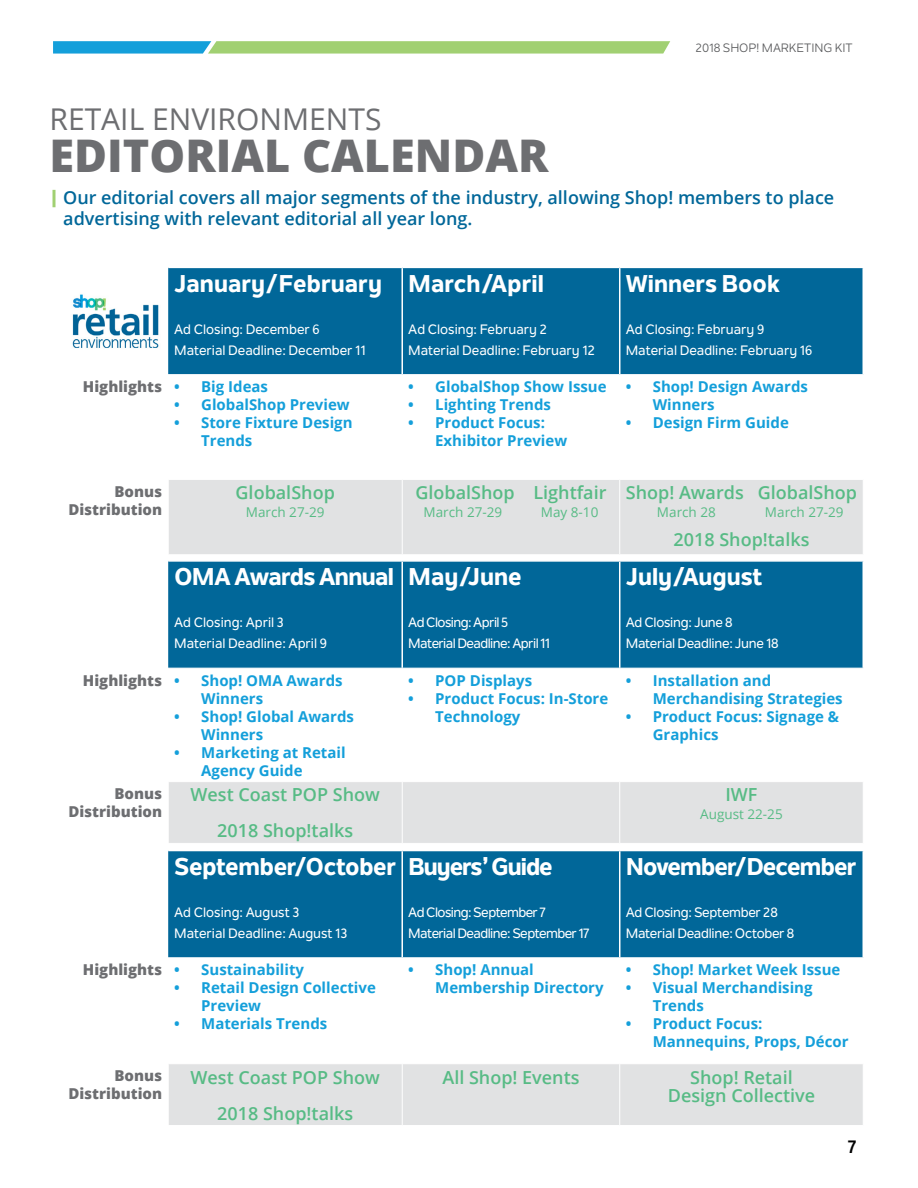
<style>
.page{position:relative;width:918px;height:1188px;background:#fff}
.page>*{position:absolute;margin:0;border:0;box-sizing:border-box;transform-origin:0 0}
.t1{font:800 45px "Open Sans";color:#6d6e71}
.t2{font:30px "Open Sans";color:#6d6e71}
.t3{font:800 24px "Nolan Next";letter-spacing:-.015em;color:#fff}
.t4{font:800 24px "Nolan Next";letter-spacing:-.04em;color:#fff}
.t5{font:600 18px/36px "Open Sans";color:#57bb85;text-align:center}
.t6{font:600 18px/21px "Open Sans";color:#016799}
.t7{font:700 18px "Nolan Next";color:#000}
.t8{font:700 15px/18px "Open Sans";color:#149fda}
.t9{font:800 15px/18px "Open Sans";color:#6d6e71;text-align:right}
.t10{font:500 13.5px/21px "Nolan Next";letter-spacing:-.015em;color:#fff}
.t11{font:500 13.5px/21px "Nolan Next";letter-spacing:-.04em;color:#fff}
.t12{font:13.5px "Open Sans";color:#57bb85}
.t13{font:12px "Nolan Next";color:#58595b}
.s1{font-weight:700;color:#149fda}
</style>
<div class="page">
<svg style="left:53px;top:41px;width:617px;height:13px;background:#85c793"></svg>
<div style="left:168px;top:268px;width:694px;height:106px;background:#016799"></div>
<div style="left:169px;top:480px;width:694px;height:74px;background:#e1e2e3"></div>
<hr style="left:401px;top:268px;width:2px;height:106px;background:#fff">
<hr style="left:619px;top:268px;width:1px;height:106px;background:#fff">
<hr style="left:402px;top:480px;width:1px;height:74px;background:#fff">
<hr style="left:619px;top:480px;width:1px;height:74px;background:#fff">
<img style="left:72px;top:294px;width:87px;height:55px">
<div style="left:168px;top:562px;width:694px;height:106px;background:#016799"></div>
<div style="left:169px;top:782px;width:694px;height:61px;background:#e1e2e3"></div>
<hr style="left:401px;top:562px;width:2px;height:106px;background:#fff">
<hr style="left:619px;top:562px;width:1px;height:106px;background:#fff">
<hr style="left:402px;top:782px;width:1px;height:61px;background:#fff">
<hr style="left:619px;top:782px;width:1px;height:61px;background:#fff">
<div style="left:168px;top:851px;width:694px;height:106px;background:#016799"></div>
<div style="left:169px;top:1064px;width:694px;height:61px;background:#e1e2e3"></div>
<hr style="left:401px;top:851px;width:2px;height:106px;background:#fff">
<hr style="left:619px;top:851px;width:1px;height:106px;background:#fff">
<hr style="left:402px;top:1064px;width:1px;height:61px;background:#fff">
<hr style="left:619px;top:1064px;width:1px;height:61px;background:#fff">
<svg style="left:52px;top:190px;width:4px;height:17px"></svg>
<p class="t13" style="left:696px;top:40px;width:159px">2018 SHOP! MARKETING KIT</p>
<h2 class="t2" style="left:50px;top:98px;width:334px">RETAIL ENVIRONMENTS</h2>
<h1 class="t1" style="left:50px;top:121px;width:501px">EDITORIAL CALENDAR</h1>
<p class="t6" style="left:63px;top:186px;width:773px">Our editorial covers all major segments of the industry, allowing Shop! members to place advertising with relevant editorial all year long.</p>
<h3 class="t3" style="left:174px;top:268px;width:209px">January/February</h3>
<p class="t10" style="left:174px;top:318px;width:193px">Ad Closing: December 6<br>Material Deadline: December 11</p>
<p class="t9" style="left:83px;top:377px;width:98px">Highlights <span class="s1">•</span></p>
<p class="t8" style="left:201px;top:377px;width:68px">Big Ideas</p>
<p class="t8" style="left:174px;top:395px;width:177px">• GlobalShop Preview</p>
<p class="t8" style="left:201px;top:413px;width:153px;text-indent:-27px">• Store Fixture Design<br>Trends</p>
<p class="t9" style="left:68px;top:482px;width:95px">Bonus<br>Distribution</p>
<p class="t5" style="left:236px;top:474px;width:101px">GlobalShop</p>
<p class="t12" style="left:246px;top:503px;width:80px">March 27-29</p>
<h3 class="t3" style="left:408px;top:268px;width:137px">March/April</h3>
<p class="t10" style="left:408px;top:318px;width:189px">Ad Closing: February 2<br>Material Deadline: February 12</p>
<p class="t8" style="left:408px;top:377px;width:200px">• GlobalShop Show Issue</p>
<p class="t8" style="left:408px;top:395px;width:144px">• Lighting Trends</p>
<p class="t8" style="left:435px;top:413px;width:133px;text-indent:-27px">• Product Focus:<br>Exhibitor Preview</p>
<p class="t5" style="left:415px;top:474px;width:193px">GlobalShop Lightfair</p>
<p class="t12" style="left:424px;top:503px;width:80px">March 27-29</p>
<p class="t12" style="left:541px;top:503px;width:59px">May 8-10</p>
<h3 class="t3" style="left:174px;top:562px;width:221px">OMA Awards Annual</h3>
<p class="t10" style="left:174px;top:612px;width:154px">Ad Closing: April 3<br>Material Deadline: April 9</p>
<p class="t9" style="left:83px;top:670px;width:98px">Highlights <span class="s1">•</span></p>
<p class="t8" style="left:201px;top:671px;width:143px">Shop! OMA Awards<br>Winners</p>
<p class="t8" style="left:201px;top:707px;width:154px;text-indent:-27px">• Shop! Global Awards<br>Winners</p>
<p class="t8" style="left:201px;top:743px;width:146px;text-indent:-27px">• Marketing at Retail<br>Agency Guide</p>
<h3 class="t3" style="left:408px;top:562px;width:115px">May/June</h3>
<p class="t11" style="left:408px;top:612px;width:143px">Ad Closing: April 5<br>Material Deadline: April 11</p>
<p class="t8" style="left:408px;top:671px;width:125px">• POP Displays</p>
<p class="t8" style="left:435px;top:689px;width:175px;text-indent:-27px">• Product Focus: In-Store<br>Technology</p>
<h3 class="t3" style="left:626px;top:268px;width:156px">Winners Book</h3>
<p class="t10" style="left:626px;top:318px;width:188px">Ad Closing: February 9<br>Material Deadline: February 16</p>
<p class="t8" style="left:653px;top:377px;width:157px;text-indent:-27px">• Shop! Design Awards<br>Winners</p>
<p class="t8" style="left:626px;top:413px;width:165px">• Design Firm Guide</p>
<p class="t5" style="left:626px;top:474px;width:233px">Shop! Awards GlobalShop</p>
<p class="t12" style="left:657px;top:503px;width:60px">March 28</p>
<p class="t12" style="left:765px;top:503px;width:80px">March 27-29</p>
<p class="t5" style="left:674px;top:521px;width:137px">2018 Shop!talks</p>
<h3 class="t3" style="left:626px;top:562px;width:138px">July/August</h3>
<p class="t10" style="left:626px;top:612px;width:154px">Ad Closing: June 8<br>Material Deadline: June 18</p>
<p class="t8" style="left:653px;top:671px;width:192px;text-indent:-27px">• Installation and<br>Merchandising Strategies</p>
<p class="t8" style="left:653px;top:707px;width:188px;text-indent:-27px">• Product Focus: Signage &amp;<br>Graphics</p>
<p class="t9" style="left:68px;top:784px;width:95px">Bonus<br>Distribution</p>
<p class="t5" style="left:191px;top:777px;width:191px">West Coast POP Show<br>2018 Shop!talks</p>
<p class="t5" style="left:725px;top:777px;width:34px">IWF</p>
<p class="t12" style="left:700px;top:805px;width:84px">August 22-25</p>
<h3 class="t3" style="left:174px;top:851px;width:224px">September/October</h3>
<p class="t10" style="left:174px;top:902px;width:175px">Ad Closing: August 3<br>Material Deadline: August 13</p>
<p class="t9" style="left:83px;top:960px;width:98px">Highlights <span class="s1">•</span></p>
<p class="t8" style="left:201px;top:960px;width:104px">Sustainability</p>
<p class="t8" style="left:201px;top:978px;width:176px;text-indent:-27px">• Retail Design Collective<br>Preview</p>
<p class="t8" style="left:174px;top:1014px;width:155px">• Materials Trends</p>
<h3 class="t4" style="left:408px;top:851px;width:146px">Buyers’ Guide</h3>
<p class="t11" style="left:408px;top:902px;width:183px">Ad Closing: September 7<br>Material Deadline: September 17</p>
<h3 class="t4" style="left:626px;top:851px;width:232px">November/December</h3>
<p class="t10" style="left:626px;top:902px;width:170px">Ad Closing: September 28<br>Material Deadline: October 8</p>
<p class="t8" style="left:435px;top:960px;width:170px;text-indent:-27px">• Shop! Annual<br>Membership Directory</p>
<p class="t8" style="left:626px;top:960px;width:216px">• Shop! Market Week Issue</p>
<p class="t8" style="left:653px;top:978px;width:161px;text-indent:-27px">• Visual Merchandising<br>Trends</p>
<p class="t8" style="left:653px;top:1014px;width:197px;text-indent:-27px">• Product Focus:<br>Mannequins, Props, Décor</p>
<p class="t9" style="left:68px;top:1066px;width:95px">Bonus<br>Distribution</p>
<p class="t5" style="left:191px;top:1059px;width:191px">West Coast POP Show<br>2018 Shop!talks</p>
<p class="t5" style="left:442px;top:1059px;width:139px">All Shop! Events</p>
<p class="t5" style="left:668px;top:1068px;width:149px;line-height:18px">Shop! Retail<br>Design Collective</p>
<p class="t7" style="left:848px;top:1136px;width:10px">7</p>
</div>
